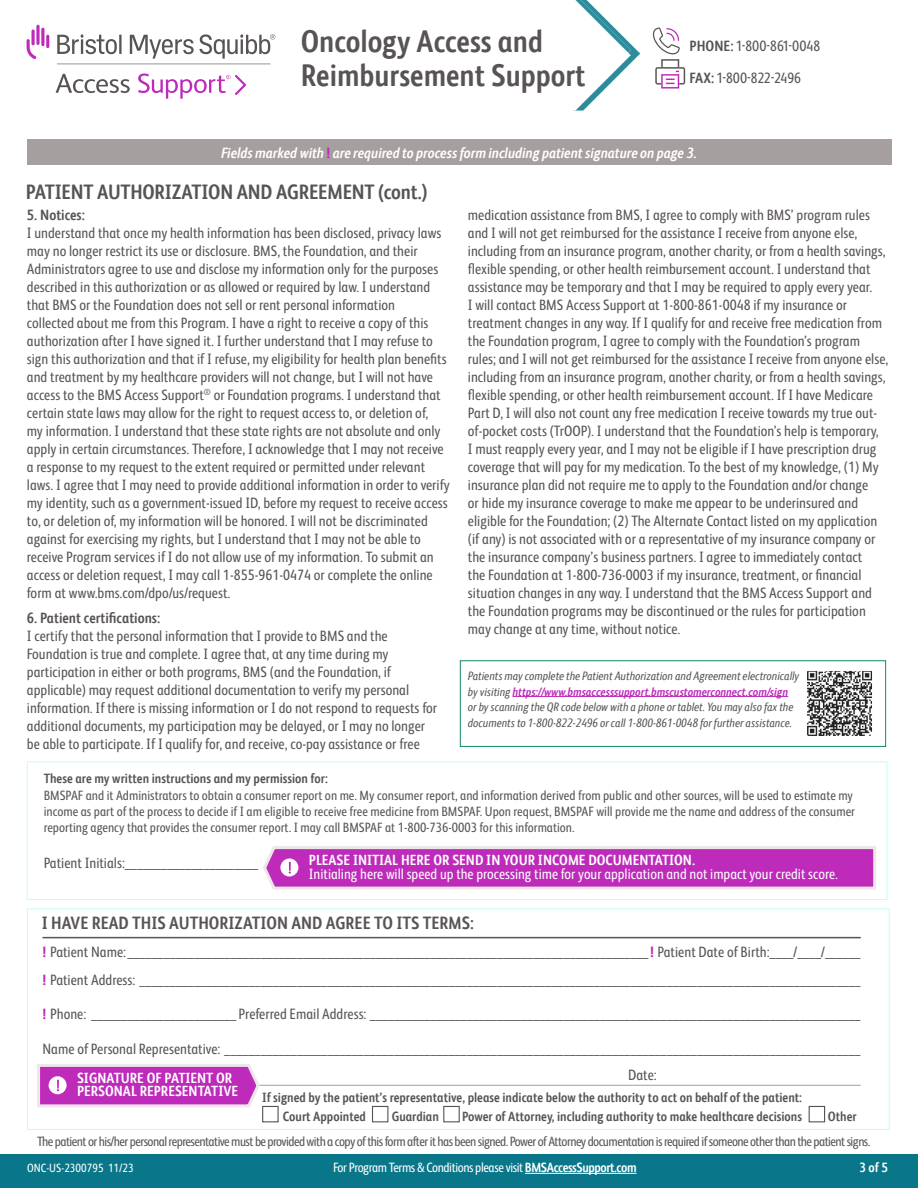
<style>
.page{position:relative;width:918px;height:1188px;background:#fff}
.page>*{position:absolute;margin:0;border:0;box-sizing:border-box;transform-origin:0 0}
.t1{font:700 31.5px/34.2px "BMS Humanity Nw";color:#595454}
.t2{font:700 21px "BMS Humanity Nw";letter-spacing:-.01em;color:#595454}
.t3{font:700 18px "BMS Humanity Nw";color:#595454}
.t4{font:15px/18px "BMS Humanity Nw";color:#595454}
.t5{font:italic 700 15px "BMS Humanity Nw";color:#fff}
.t6{font:700 15px "BMS Humanity Nw";color:#595454}
.t7{font:700 14.85px/13.5px "BMS Humanity Nw";color:#fff}
.t8{font:14.85px "BMS Humanity Nw";color:#fff}
.t9{font:13.5px/16.2px "BMS Humanity Nw";color:#595454}
.t10{font:700 13.5px/19.5px "BMS Humanity Nw";color:#595454}
.t11{font:13.5px "BMS Humanity Nw";letter-spacing:-.04em;color:#595454}
.t12{font:13.5px "BMS Humanity Nw";letter-spacing:-.03em;color:#fff}
.t13{font:700 13.5px "BMS Humanity Nw";color:#fff}
.t14{font:italic 12px/15.6px "BMS Humanity Nw";color:#595454}
.t15{font:12px "BMS Humanity Nw";color:#fff}
.s1{font-weight:700}
.s2{font-family:"BMS Humanity";font-weight:800;font-style:normal;color:#be2bbb}
.s3{font-weight:700;color:#be2bbb}
.s4{font-family:"BMS Humanity";font-weight:800;color:#be2bbb}
</style>
<div class="page">
<div style="left:0;top:1154px;width:918px;height:34px;background:#097789"></div>
<div style="left:27px;top:140px;width:864px;height:25px;background:#a59f9f"></div>
<svg style="left:573px;top:0;width:67px;height:111px"></svg>
<hr style="left:525px;top:1173px;width:112px;height:1px;background:#fff">
<svg style="left:27px;top:25px;width:248px;height:74px"></svg>
<div style="left:27px;top:908px;width:863px;height:222px;border:1px solid #c5ffe6"></div>
<hr style="left:53px;top:1085px;width:808px;height:1px;background:#a59f9f">
<hr style="left:43px;top:937px;width:818px;height:1px;background:#595454">
<svg style="left:37px;top:1064px;width:224px;height:43px;background:#c851c5"></svg>
<svg style="left:263px;top:846px;width:613px;height:44px;background:#c64bc3"></svg>
<div style="left:262px;top:1106px;width:17px;height:16px;border:1px solid #595454"></div>
<div style="left:372px;top:1106px;width:16px;height:16px;border:1px solid #595454"></div>
<div style="left:443px;top:1106px;width:17px;height:16px;border:1px solid #595454"></div>
<div style="left:809px;top:1106px;width:16px;height:16px;border:1px solid #595454"></div>
<div style="left:27px;top:761px;width:860px;height:139px;border:1px solid #c5ffe6"></div>
<div style="left:460px;top:660px;width:426px;height:87px;border:1px solid #138967"></div>
<hr style="left:513px;top:696px;width:275px;height:1px;background:#be2bbb">
<img style="left:808px;top:672px;width:63px;height:63px">
<div style="left:806px;top:670px;width:67px;height:67px;border:1px solid #fff"></div>
<svg style="left:652px;top:27px;width:33px;height:62px"></svg>
<h1 class="t1" style="left:301px;top:23px;width:286px">Oncology Access and<br>Reimbursement Support</h1>
<p class="t4" style="left:690px;top:29px;width:132px;line-height:32.1px"><span class="s1">PHONE:</span> 1-800-861-0048<br><span class="s1">FAX:</span> 1-800-822-2496</p>
<p class="t5" style="left:221px;top:142px;width:478px">Fields marked with <span class="s2">!</span> are required to process form including patient signature on page 3.</p>
<h2 class="t2" style="left:26px;top:177px;width:403px">PATIENT AUTHORIZATION AND AGREEMENT (cont.)</h2>
<p class="t6" style="left:27px;top:204px;width:60px">5. Notices:</p>
<p class="t4" style="left:27px;top:223px;width:425px">I understand that once my health information has been disclosed, privacy laws may no longer restrict its use or disclosure. BMS, the Foundation, and their Administrators agree to use and disclose my information only for the purposes described in this authorization or as allowed or required by law. I understand that BMS or the Foundation does not sell or rent personal information<br>collected about me from this Program. I have a right to receive a copy of this authorization after I have signed it. I further understand that I may refuse to sign this authorization and that if I refuse, my eligibility for health plan benefits and treatment by my healthcare providers will not change, but I will not have access to the BMS Access Support<sup>®</sup> or Foundation programs. I understand that certain state laws may allow for the right to request access to, or deletion of,<br>my information. I understand that these state rights are not absolute and only apply in certain circumstances. Therefore, I acknowledge that I may not receive a response to my request to the extent required or permitted under relevant laws. I agree that I may need to provide additional information in order to verify my identity, such as a government-issued ID, before my request to receive access to, or deletion of, my information will be honored. I will not be discriminated against for exercising my rights, but I understand that I may not be able to receive Program services if I do not allow use of my information. To submit an access or deletion request, I may call 1-855-961-0474 or complete the online form at www.bms.com/dpo/us/request.</p>
<p class="t6" style="left:27px;top:607px;width:135px">6. Patient certifications:</p>
<p class="t4" style="left:27px;top:626px;width:412px">I certify that the personal information that I provide to BMS and the Foundation is true and complete. I agree that, at any time during my participation in either or both programs, BMS (and the Foundation, if applicable) may request additional documentation to verify my personal information. If there is missing information or I do not respond to requests for additional documents, my participation may be delayed, or I may no longer be able to participate. If I qualify for, and receive, co-pay assistance or free</p>
<p class="t4" style="left:468px;top:205px;width:422px">medication assistance from BMS, I agree to comply with BMS’ program rules and I will not get reimbursed for the assistance I receive from anyone else, including from an insurance program, another charity, or from a health savings, flexible spending, or other health reimbursement account. I understand that assistance may be temporary and that I may be required to apply every year.<br>I will contact BMS Access Support at 1-800-861-0048 if my insurance or treatment changes in any way. If I qualify for and receive free medication from the Foundation program, I agree to comply with the Foundation’s program rules; and I will not get reimbursed for the assistance I receive from anyone else, including from an insurance program, another charity, or from a health savings, flexible spending, or other health reimbursement account. If I have Medicare Part D, I will also not count any free medication I receive towards my true out&shy;of-pocket costs (TrOOP). I understand that the Foundation’s help is temporary,<br>I must reapply every year, and I may not be eligible if I have prescription drug coverage that will pay for my medication. To the best of my knowledge, (1) My insurance plan did not require me to apply to the Foundation and/or change<br>or hide my insurance coverage to make me appear to be underinsured and eligible for the Foundation; (2) The Alternate Contact listed on my application (if any) is not associated with or a representative of my insurance company or the insurance company’s business partners. I agree to immediately contact<br>the Foundation at 1-800-736-0003 if my insurance, treatment, or financial situation changes in any way. I understand that the BMS Access Support and the Foundation programs may be discontinued or the rules for participation may change at any time, without notice.</p>
<p class="t14" style="left:468px;top:667px;width:333px">Patients may complete the Patient Authorization and Agreement electronically by visiting <span class="s3">https://www.bmsaccesssupport.bmscustomerconnect.com/sign </span>or by scanning the QR code below with a phone or tablet. You may also fax the documents to 1-800-822-2496 or call 1-800-861-0048 for further assistance.</p>
<p class="t10" style="left:44px;top:768px;width:286px">These are my written instructions and my permission for:</p>
<p class="t9" style="left:44px;top:786px;width:813px">BMSPAF and it Administrators to obtain a consumer report on me. My consumer report, and information derived from public and other sources, will be used to estimate my income as part of the process to decide if I am eligible to receive free medicine from BMSPAF. Upon request, BMSPAF will provide me the name and address of the consumer reporting agency that provides the consumer report. I may call BMSPAF at 1-800-736-0003 for this information.</p>
<p class="t4" style="left:44px;top:853px;width:216px">Patient Initials:______________________</p>
<p class="t7" style="left:309px;top:852px;width:388px">PLEASE INITIAL HERE OR SEND IN YOUR INCOME DOCUMENTATION.</p>
<p class="t8" style="left:309px;top:863px;width:531px">Initialing here will speed up the processing time for your application and not impact your credit score.</p>
<p class="t3" style="left:42px;top:910px;width:434px">I HAVE READ THIS AUTHORIZATION AND AGREE TO ITS TERMS:</p>
<p class="t4" style="left:43px;top:937px;width:820px;line-height:27.8px"><span class="s4">!</span> Patient Name:______________________________________________________________________________________<span class="s4">!</span> Patient Date of Birth:____/____/______ <span class="s4">!</span> Patient Address: _______________________________________________________________________________________________________________________</p>
<p class="t4" style="left:43px;top:1004px;width:820px"><span class="s4">!</span> Phone: ________________________ Preferred Email Address: _________________________________________________________________________________</p>
<p class="t4" style="left:43px;top:1039px;width:820px">Name of Personal Representative: _________________________________________________________________________________________________________</p>
<p class="t7" style="left:77px;top:1070px;width:162px">SIGNATURE OF PATIENT OR<br>PERSONAL REPRESENTATIVE</p>
<p class="t4" style="left:628px;top:1064px;width:30px">Date:</p>
<p class="t10" style="left:283px;top:1086px;width:521px;text-indent:-21px">If signed by the patient’s representative, please indicate below the authority to act on behalf of the patient:<br>Court Appointed</p>
<p class="t10" style="left:392px;top:1106px;width:49px">Guardian</p>
<p class="t10" style="left:462px;top:1106px;width:341px">Power of Attorney, including authority to make healthcare decisions</p>
<p class="t10" style="left:828px;top:1106px;width:30px">Other</p>
<p class="t11" style="left:37px;top:1132px;width:835px">The patient or his/her personal representative must be provided with a copy of this form after it has been signed. Power of Attorney documentation is required if someone other than the patient signs.</p>
<p class="t15" style="left:27px;top:1160px;width:108px">ONC-US-2300795 11/23</p>
<p class="t12" style="left:333px;top:1158px;width:305px">For Program Terms &amp; Conditions please visit <span class="s1">BMSAccessSupport.com</span></p>
<p class="t13" style="left:859px;top:1158px;width:30px">3 of 5</p>
</div>
